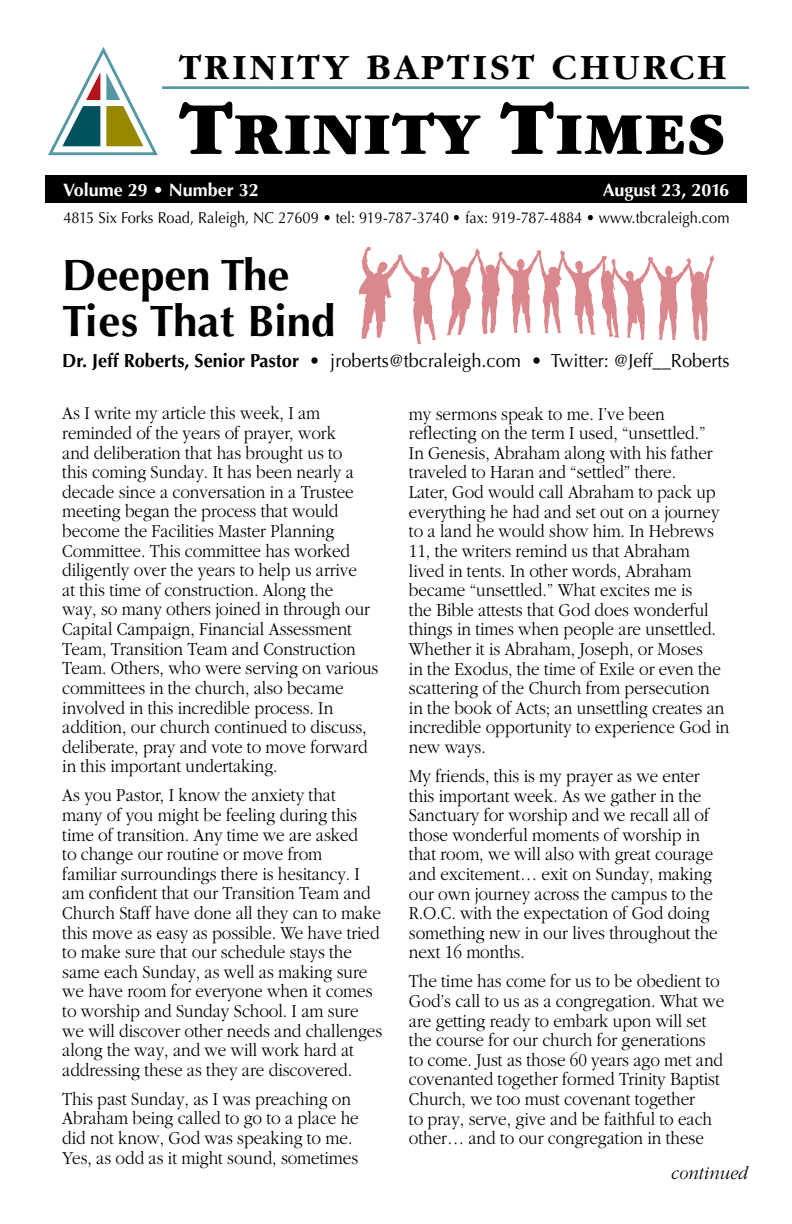
<style>
.page{position:relative;width:792px;height:1224px;background:#fff}
.page>*{position:absolute;margin:0;border:0;box-sizing:border-box;transform-origin:0 0}
.t1{font:900 61.8px "Garamond";letter-spacing:.01em;color:#000}
.t2{font:700 44px/46px "Optima";letter-spacing:-.005em;color:#000}
.t3{font:700 37px "Garamond";letter-spacing:.105em;color:#000}
.t4{font:300 19px/19.6px "Garamond";letter-spacing:-.005em;color:#000;scale:.9 1}
.t5{font:19px "Optima";color:#000;scale:.96 1}
.t6{font:italic 300 19px "Garamond";color:#000;scale:.92 1}
.t7{font:700 18px "Optima";color:#fff}
.t8{font:15.8px "Optima";color:#000;scale:.92 1}
.s1{font-size:78px}
.s2{font-weight:700}
</style>
<div class="page">
<hr style="left:162px;top:86px;width:587px;height:3px;background:#5597a2">
<svg style="left:48px;top:47px;width:110px;height:108px"></svg>
<div style="left:45px;top:176px;width:702px;height:27px;background:#000"></div>
<svg style="left:359px;top:247px;width:355px;height:97px"></svg>
<h3 class="t3" style="left:179px;top:46px;width:549px">TRINITY BAPTIST CHURCH</h3>
<h1 class="t1" style="left:180px;top:101px;width:547px"><span class="s1">T</span>RINITY <span class="s1">T</span>IMES</h1>
<p class="t7" style="left:63px;top:179px;width:197px">Volume 29 • Number 32</p>
<p class="t7" style="left:603px;top:179px;width:128px">August 23, 2016</p>
<p class="t8" style="left:63px;top:208px;width:725px">4815 Six Forks Road, Raleigh, NC 27609 • tel: 919-787-3740 • fax: 919-787-4884 • www.tbcraleigh.com</p>
<h2 class="t2" style="left:62px;top:253px;width:275px">Deepen The<br>Ties That Bind</h2>
<p class="t5" style="left:62px;top:350px;width:697px"><span class="s2">Dr. Jeff Roberts, Senior Pastor •</span> jroberts@tbcraleigh.com • Twitter: @Jeff__Roberts</p>
<p class="t4" style="left:62px;top:404px;width:353px">As I write my article this week, I am reminded of the years of prayer, work<br>and deliberation that has brought us to<br>this coming Sunday. It has been nearly a decade since a conversation in a Trustee meeting began the process that would become the Facilities Master Planning Committee. This committee has worked diligently over the years to help us arrive<br>at this time of construction. Along the<br>way, so many others joined in through our Capital Campaign, Financial Assessment Team, Transition Team and Construction Team. Others, who were serving on various committees in the church, also became involved in this incredible process. In addition, our church continued to discuss, deliberate, pray and vote to move forward in this important undertaking.</p>
<p class="t4" style="left:62px;top:786px;width:357px">As you Pastor, I know the anxiety that<br>many of you might be feeling during this time of transition. Any time we are asked<br>to change our routine or move from<br>familiar surroundings there is hesitancy. I am confident that our Transition Team and Church Staff have done all they can to make this move as easy as possible. We have tried to make sure that our schedule stays the same each Sunday, as well as making sure we have room for everyone when it comes to worship and Sunday School. I am sure we will discover other needs and challenges along the way, and we will work hard at addressing these as they are discovered.</p>
<p class="t4" style="left:62px;top:1089px;width:331px">This past Sunday, as I was preaching on Abraham being called to go to a place he did not know, God was speaking to me.<br>Yes, as odd as it might sound, sometimes</p>
<p class="t4" style="left:409px;top:404px;width:358px">my sermons speak to me. I’ve been reflecting on the term I used, “unsettled.”<br>In Genesis, Abraham along with his father traveled to Haran and “settled” there.<br>Later, God would call Abraham to pack up everything he had and set out on a journey to a land he would show him. In Hebrews 11, the writers remind us that Abraham lived in tents. In other words, Abraham became “unsettled.” What excites me is<br>the Bible attests that God does wonderful things in times when people are unsettled.<br>Whether it is Abraham, Joseph, or Moses<br>in the Exodus, the time of Exile or even the scattering of the Church from persecution<br>in the book of Acts; an unsettling creates an incredible opportunity to experience God in new ways.</p>
<p class="t4" style="left:409px;top:766px;width:345px">My friends, this is my prayer as we enter this important week. As we gather in the Sanctuary for worship and we recall all of those wonderful moments of worship in that room, we will also with great courage and excitement… exit on Sunday, making our own journey across the campus to the R.O.C. with the expectation of God doing something new in our lives throughout the next 16 months.</p>
<p class="t4" style="left:409px;top:972px;width:352px">The time has come for us to be obedient to God’s call to us as a congregation. What we are getting ready to embark upon will set the course for our church for generations to come. Just as those 60 years ago met and covenanted together formed Trinity Baptist Church, we too must covenant together<br>to pray, serve, give and be faithful to each other… and to our congregation in these</p>
<p class="t6" style="left:670px;top:1163px;width:85px">continued</p>
</div>
